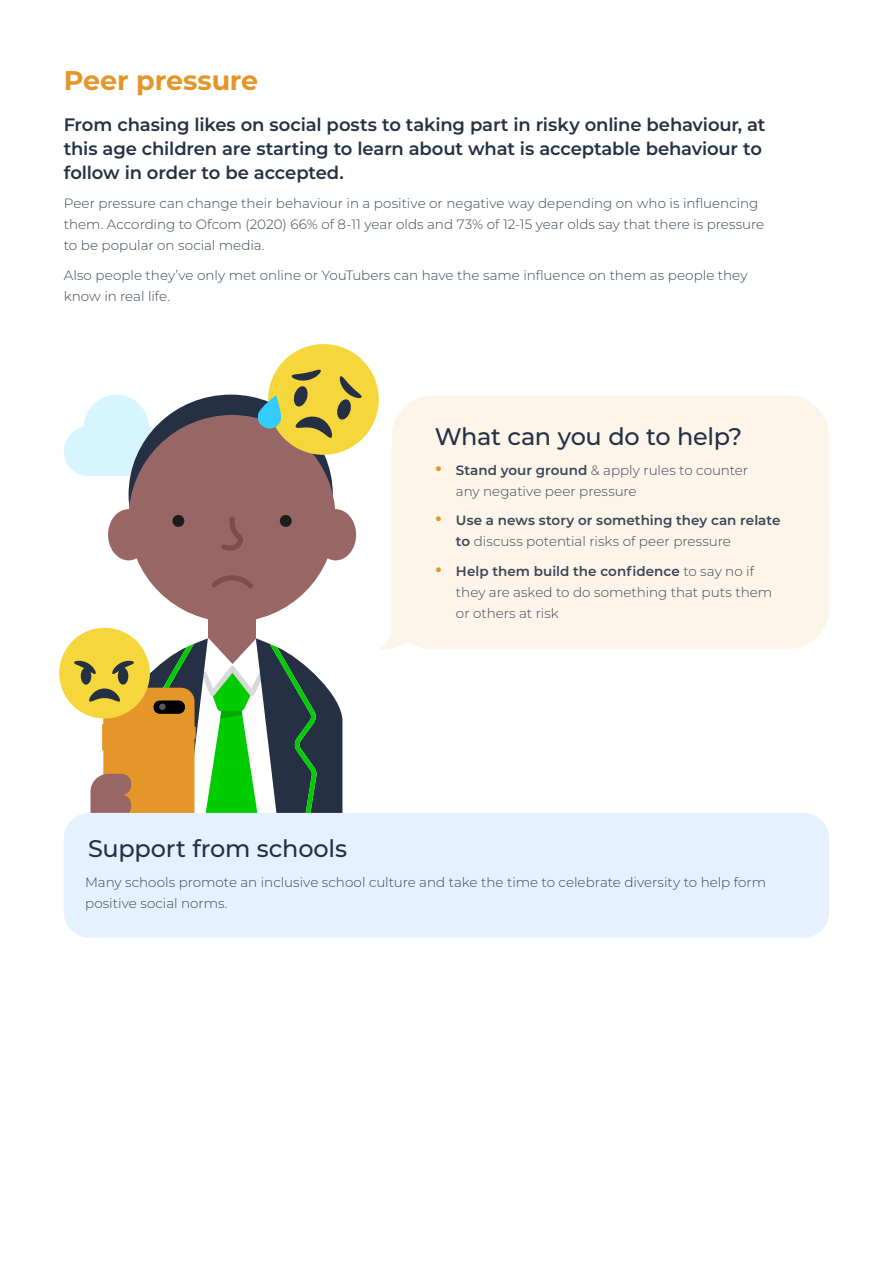
<style>
.page{position:relative;width:893px;height:1263px;background:#fff}
.page>*{position:absolute;margin:0;border:0;box-sizing:border-box;transform-origin:0 0}
.t1{font:700 27px "Montserrat";letter-spacing:-.005em;color:#e59629}
.t2{font:500 24px "Montserrat";letter-spacing:-.01em;color:#253045}
.t3{font:600 18px/24px "Montserrat";letter-spacing:-.01em;color:#253045}
.t4{font:300 13.5px/21px "Montserrat";color:#3b4558}
.t5{font:600 13.5px/21px "Montserrat";letter-spacing:.005em;color:#3b4558}
.s1{font-weight:600;font-size:22.5px;color:#e59629}
.s2{font-weight:600}
.s3{font-size:22.5px;color:#e59629}
.s4{font-weight:300}
</style>
<div class="page">
<svg style="left:64px;top:395px;width:105px;height:81px"></svg>
<div style="left:129px;top:395px;width:204px;height:199px;background:#253045;border-radius:50%"></div>
<div style="left:208px;top:582px;width:48px;height:96px;background:#966"></div>
<div style="left:108px;top:509px;width:41px;height:51px;background:#966;border-radius:50%"></div>
<div style="left:315px;top:509px;width:41px;height:51px;background:#966;border-radius:50%"></div>
<div style="left:129px;top:415px;width:207px;height:207px;background:#966;border-radius:50%"></div>
<div style="left:172px;top:515px;width:12px;height:12px;background:#1c1c1c;border-radius:50%"></div>
<div style="left:280px;top:515px;width:12px;height:12px;background:#1c1c1c;border-radius:50%"></div>
<svg style="left:221px;top:516px;width:22px;height:35px"></svg>
<svg style="left:212px;top:575px;width:41px;height:14px"></svg>
<div style="left:379px;top:395px;width:450px;height:255px;background:#fdf5ea"></div>
<svg style="left:256px;top:344px;width:129px;height:117px"></svg>
<div style="left:59px;top:628px;width:91px;height:90px;background:#f5d63b;border-radius:50%"></div>
<svg style="left:74px;top:638px;width:268px;height:179px"></svg>
<div style="left:64px;top:813px;width:765px;height:125px;background:#e6f1ff;border-radius:26px"></div>
<h1 class="t1" style="left:64px;top:69px;width:196px">Peer pressure</h1>
<h3 class="t3" style="left:64px;top:114px;width:703px">From chasing likes on social posts to taking part in risky online behaviour, at this age children are starting to learn about what is acceptable behaviour to follow in order to be accepted.</h3>
<p class="t4" style="left:64px;top:194px;width:702px">Peer pressure can change their behaviour in a positive or negative way depending on who is influencing them. According to Ofcom (2020) 66% of 8-11 year olds and 73% of 12-15 year olds say that there is pressure to be popular on social media.</p>
<p class="t4" style="left:64px;top:266px;width:685px">Also people they’ve only met online or YouTubers can have the same influence on them as people they know in real life.</p>
<h2 class="t2" style="left:435px;top:427px;width:309px">What can you do to help?</h2>
<p class="t4" style="left:456px;top:460px;width:294px;text-indent:-21px"><span class="s1">•</span> <span class="s2">Stand your ground</span> &amp; apply rules to counter any negative peer pressure</p>
<p class="t5" style="left:456px;top:511px;width:326px;text-indent:-21px"><span class="s3">•</span> Use a news story or something they can relate to <span class="s4">discuss potential risks of peer pressure</span></p>
<p class="t4" style="left:456px;top:561px;width:318px;text-indent:-21px"><span class="s1">•</span> <span class="s2">Help them build the confidence</span> to say no if they are asked to do something that puts them or others at risk</p>
<h2 class="t2" style="left:88px;top:839px;width:261px">Support from schools</h2>
<p class="t4" style="left:85px;top:873px;width:683px">Many schools promote an inclusive school culture and take the time to celebrate diversity to help form positive social norms.</p>
</div>
